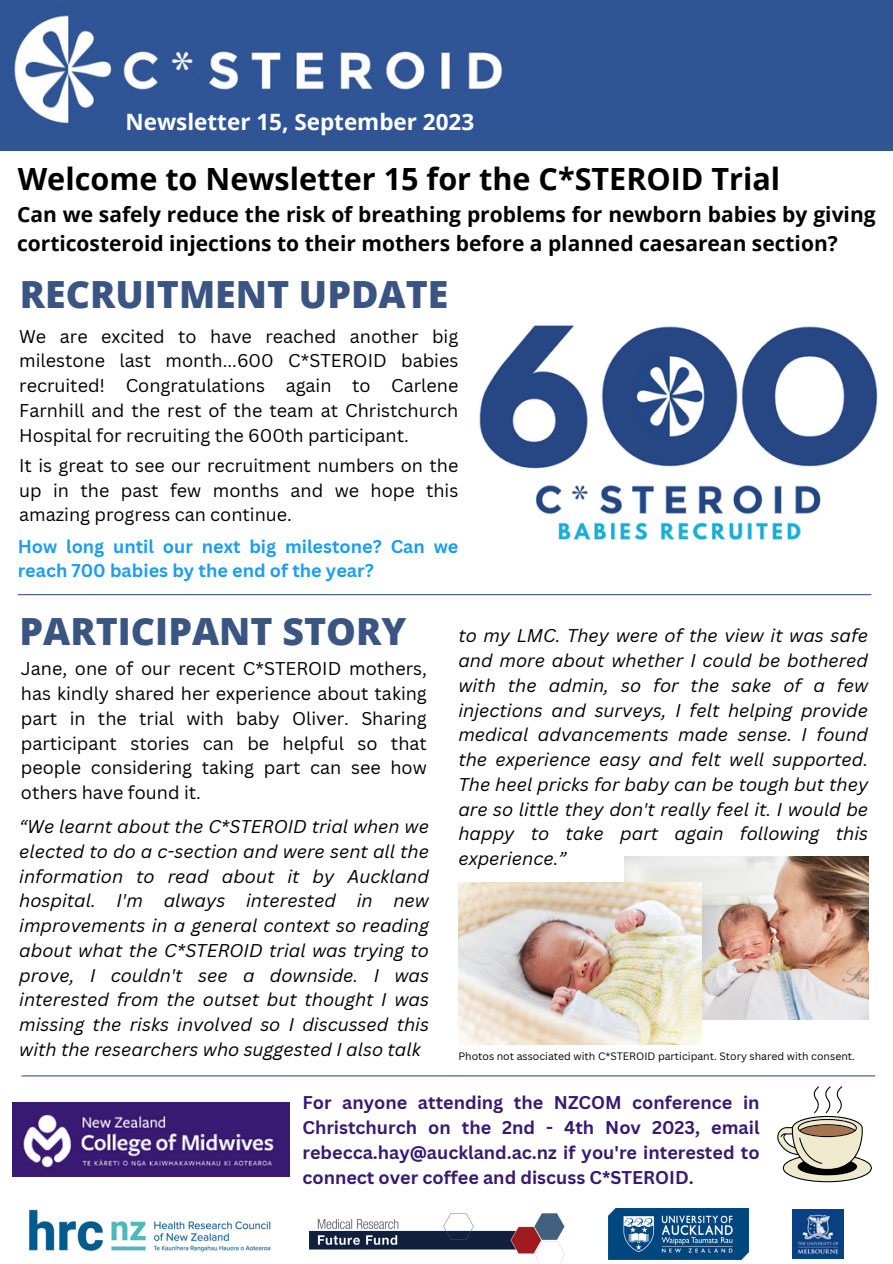
<style>
.page{position:relative;width:893px;height:1264px;background:#fff}
.page>*{position:absolute;margin:0;border:0;box-sizing:border-box;transform-origin:0 0}
.t1{font:800 37.5px "Open Sans";color:#3b5583}
.t2{font:700 30.6px "Open Sans";color:#000}
.t3{font:700 22.5px "Open Sans";color:#fff}
.t4{font:700 21px/29.2px "Open Sans";color:#000}
.t5{font:italic 18px/24.8px "Canva Sans";color:#000;text-align:justify}
.t6{font:18px/24.8px "Canva Sans";color:#000;text-align:justify}
.t7{font:700 18px/24.8px "Canva Sans";color:#391a72;text-align:justify}
.t8{font:700 18px/24.8px "Canva Sans";color:#1b9df0}
.t9{font:10.5px "Canva Sans";color:#000}
</style>
<div class="page">
<div style="left:0;top:0;width:892px;height:151px;background:#2f5595"></div>
<img style="left:13px;top:15px;width:489px;height:110px">
<img style="left:310px;top:1213px;width:254px;height:49px">
<img style="left:28px;top:1209px;width:243px;height:43px">
<img style="left:608px;top:1208px;width:140px;height:51px">
<img style="left:792px;top:1209px;width:51px;height:49px">
<hr style="left:18px;top:594px;width:853px;height:1px;background:#3b5583">
<img style="left:479px;top:325px;width:399px;height:215px">
<img style="left:13px;top:1102px;width:276px;height:74px">
<hr style="left:22px;top:1075px;width:853px;height:1px;background:#3b5583">
<svg style="left:777px;top:1086px;width:95px;height:97px"></svg>
<img style="left:624px;top:856px;width:244px;height:163px">
<img style="left:458px;top:882px;width:243px;height:162px">
<p class="t3" style="left:125px;top:105px;width:350px">Newsletter 15, September 2023</p>
<p class="t2" style="left:18px;top:158px;width:764px">Welcome to Newsletter 15 for the C*STEROID Trial</p>
<p class="t4" style="left:17px;top:199px;width:860px">Can we safely reduce the risk of breathing problems for newborn babies by giving corticosteroid injections to their mothers before a planned caesarean section?</p>
<p class="t1" style="left:20px;top:268px;width:430px">RECRUITMENT UPDATE</p>
<p class="t6" style="left:19px;top:323px;width:440px">We are excited to have reached another big milestone last month...600 C*STEROID babies recruited! Congratulations again to Carlene Farnhill and the rest of the team at Christchurch Hospital for recruiting the 600th participant.</p>
<p class="t6" style="left:19px;top:452px;width:440px">It is great to see our recruitment numbers on the up in the past few months and we hope this amazing progress can continue.</p>
<p class="t8" style="left:18px;top:533px;width:442px">How long until our next big milestone? Can we reach 700 babies by the end of the year?</p>
<p class="t1" style="left:20px;top:605px;width:388px">PARTICIPANT STORY</p>
<p class="t6" style="left:21px;top:656px;width:407px">Jane, one of our recent C*STEROID mothers, has kindly shared her experience about taking part in the trial with baby Oliver. Sharing participant stories can be helpful so that people considering taking part can see how others have found it.</p>
<p class="t5" style="left:458px;top:623px;width:411px">to my LMC. They were of the view it was safe and more about whether I could be bothered with the admin, so for the sake of a few injections and surveys, I felt helping provide medical advancements made sense. I found the experience easy and felt well supported.<br>The heel pricks for baby can be tough but they are so little they don't really feel it. I would be happy to take part again following this experience.”</p>
<p class="t5" style="left:19px;top:813px;width:411px">“We learnt about the C*STEROID trial when we elected to do a c-section and were sent all the information to read about it by Auckland hospital. I'm always interested in new improvements in a general context so reading about what the C*STEROID trial was trying to prove, I couldn't see a downside. I was interested from the outset but thought I was missing the risks involved so I discussed this with the researchers who suggested I also talk</p>
<p class="t9" style="left:458px;top:1048px;width:398px">Photos not associated with C*STEROID participant. Story shared with consent.</p>
<p class="t7" style="left:302px;top:1089px;width:458px">For anyone attending the NZCOM conference in Christchurch on the 2nd - 4th Nov 2023, email rebecca.hay@auckland.ac.nz if you're interested to connect over coffee and discuss C*STEROID.</p>
</div>
